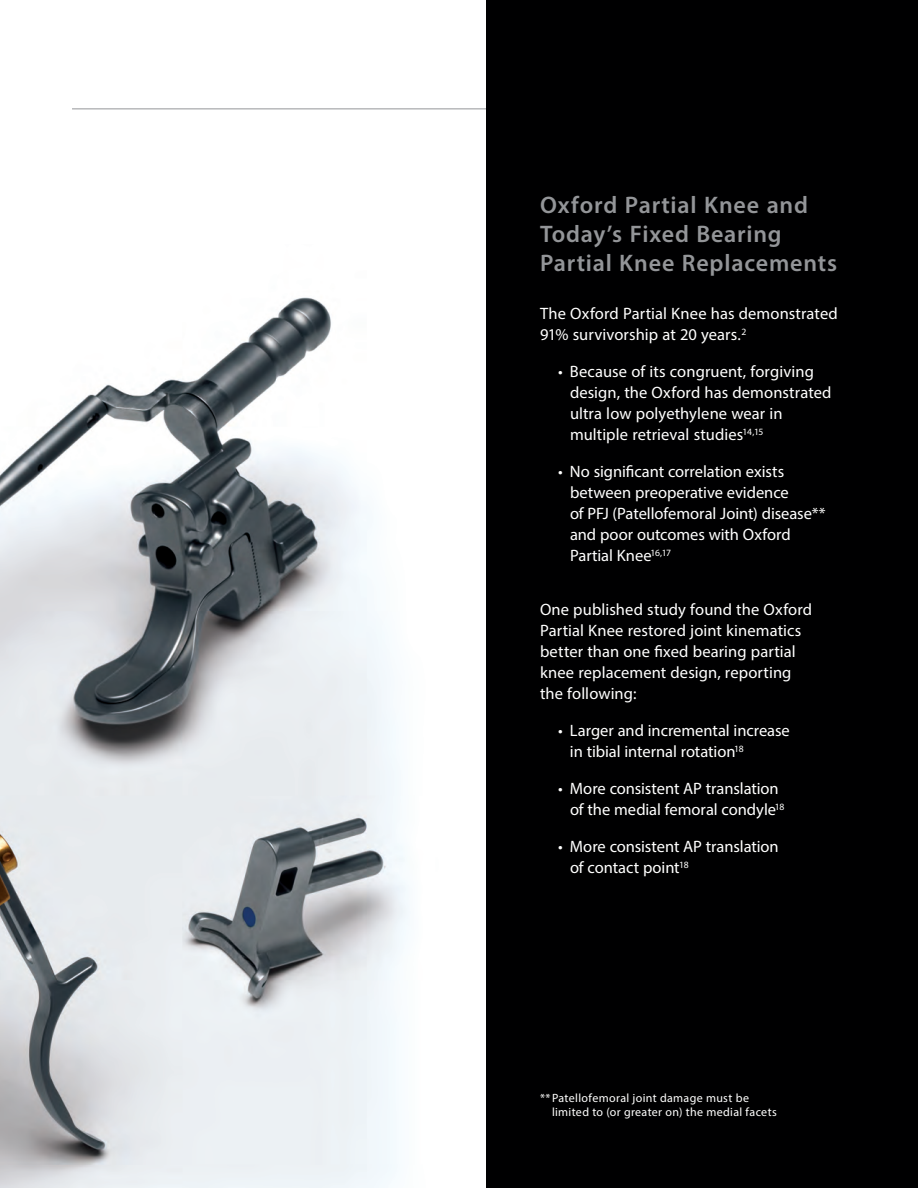
<style>
.page{position:relative;width:918px;height:1188px;background:#fff}
.page>*{position:absolute;margin:0;border:0;box-sizing:border-box;transform-origin:0 0}
.Page_Subheading_medi{font:600 24px/28.8px "Myriad Pro";letter-spacing:.035em;color:#939598}
.Callout_text_bullets{font:16.5px/21px "Myriad Pro";color:#fff}
.Main_text_white{font:16.5px/21px "Myriad Pro";letter-spacing:.005em;color:#fff}
.Main_text_white-2{font:12px/14.4px "Myriad Pro";letter-spacing:.025em;color:#fff}
</style>
<div class="page">
<hr style="left:72px;top:109px;width:774px;height:1px;background:#939598">
<div style="left:486px;top:0;width:432px;height:1188px;background:#000001"></div>
<img style="left:0;top:297px;width:410px;height:891px">
<p class="Page_Subheading_medi" style="left:540px;top:190px;width:299px">Oxford Partial Knee and<br>Today’s Fixed Bearing<br>Partial Knee Replacements</p>
<p class="Main_text_white" style="left:540px;top:303px;width:299px">The Oxford Partial Knee has demonstrated<br>91% survivorship at 20 years.<sup>2</sup></p>
<p class="Callout_text_bullets" style="left:570px;top:361px;width:263px;text-indent:-12px">• Because of its congruent, forgiving design, the Oxford has demonstrated ultra low polyethylene wear in multiple retrieval studies<sup>14,15</sup></p>
<p class="Callout_text_bullets" style="left:570px;top:461px;width:257px;text-indent:-12px">• No significant correlation exists between preoperative evidence<br>of PFJ (Patellofemoral Joint) disease** and poor outcomes with Oxford<br>Partial Knee<sup>16,17</sup></p>
<p class="Main_text_white" style="left:540px;top:599px;width:274px">One published study found the Oxford Partial Knee restored joint kinematics better than one fixed bearing partial knee replacement design, reporting the following:</p>
<p class="Callout_text_bullets" style="left:570px;top:720px;width:221px;text-indent:-12px">• Larger and incremental increase in tibial internal rotation<sup>18</sup></p>
<p class="Callout_text_bullets" style="left:570px;top:778px;width:216px;text-indent:-12px">• More consistent AP translation of the medial femoral condyle<sup>18</sup></p>
<p class="Callout_text_bullets" style="left:570px;top:836px;width:210px;text-indent:-12px">• More consistent AP translation of contact point<sup>18</sup></p>
<p class="Main_text_white-2" style="left:552px;top:1090px;width:226px;text-indent:-12px">**Patellofemoral joint damage must be limited to (or greater on) the medial facets</p>
</div>
